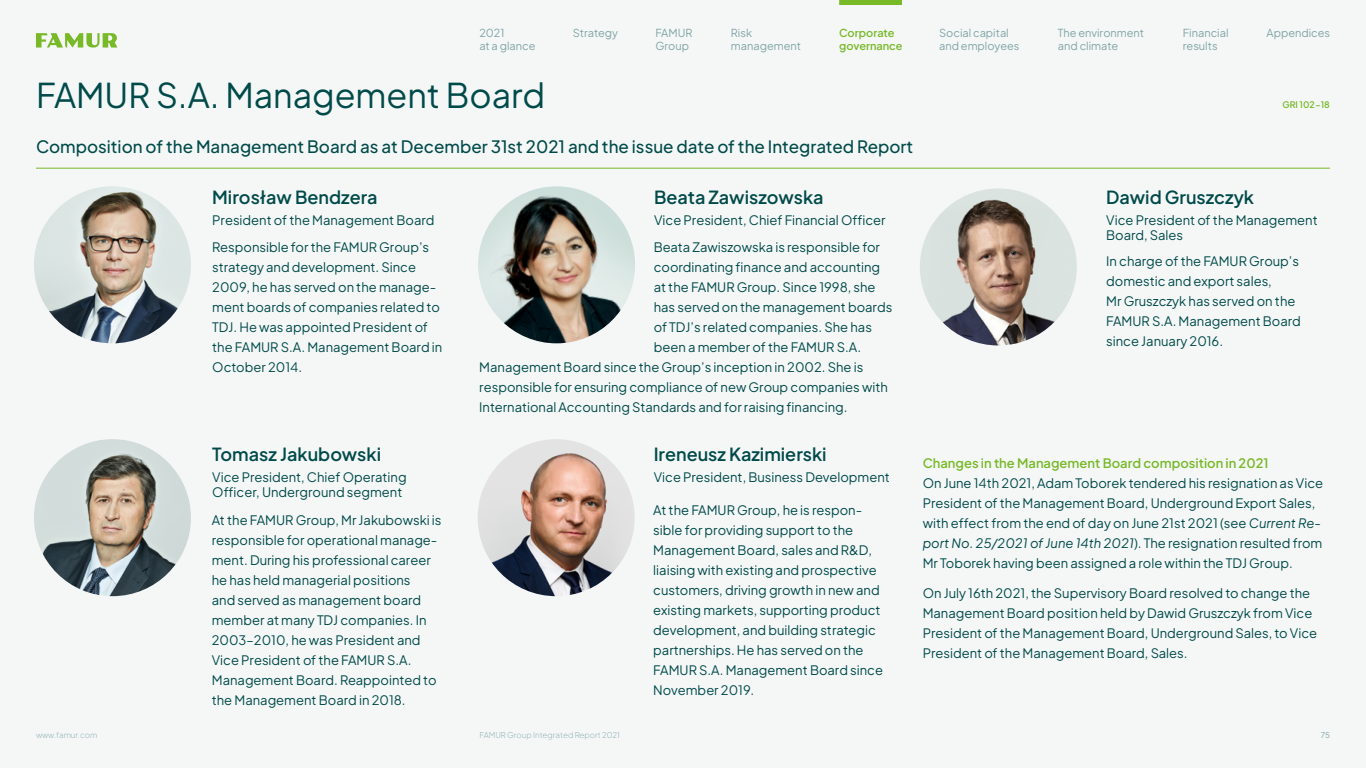
<style>
.page{position:relative;width:1366px;height:768px;background:#f5f7f7}
.page>*{position:absolute;margin:0;border:0;box-sizing:border-box;transform-origin:0 0}
.t1{font:34px "Plus Jakarta Sans";color:#004a49}
.t2{font:600 18px "Plus Jakarta Sans";color:#004a49}
.t3{font:500 17px "Plus Jakarta Sans";color:#004a49}
.t4{font:13px/20px "Plus Jakarta Sans";color:#004a49}
.t5{font:600 13px "Plus Jakarta Sans";color:#78b928}
.t6{font:11px/13px "Plus Jakarta Sans";color:#80a4a4}
.t7{font:600 11px/13px "Plus Jakarta Sans";color:#78b928}
.t8{font:600 9px "Plus Jakarta Sans";color:#78b928}
.t9{font:200 8px "Plus Jakarta Sans";color:#80a4a4}
.t10{font:8px "Plus Jakarta Sans";color:#80a4a4}
.s1{font-style:italic}
</style>
<div class="page">
<svg style="left:36px;top:33px;width:81px;height:15px"></svg>
<hr style="left:36px;top:168px;width:1294px;height:1px;background:#78b928">
<img style="left:34px;top:186px;width:157px;height:157px;border-radius:79px">
<img style="left:920px;top:188px;width:157px;height:157px;border-radius:79px">
<img style="left:34px;top:439px;width:157px;height:157px;border-radius:79px">
<img style="left:478px;top:186px;width:157px;height:157px;border-radius:79px">
<img style="left:478px;top:439px;width:157px;height:157px;border-radius:79px">
<div style="left:839px;top:0;width:63px;height:5px;background:#78b928"></div>
<p class="t6" style="left:479px;top:25px;width:58px">2021<br>at a glance</p>
<p class="t6" style="left:1183px;top:25px;width:47px">Financial results</p>
<p class="t6" style="left:573px;top:25px;width:47px">Strategy</p>
<p class="t6" style="left:655px;top:25px;width:38px">FAMUR<br>Group</p>
<p class="t6" style="left:731px;top:25px;width:72px">Risk management</p>
<p class="t7" style="left:839px;top:25px;width:65px">Corporate governance</p>
<p class="t6" style="left:939px;top:25px;width:71px">Social capital</p>
<p class="t6" style="left:1267px;top:25px;width:65px">Appendices</p>
<p class="t6" style="left:939px;top:38px;width:82px">and employees</p>
<p class="t6" style="left:1058px;top:25px;width:88px">The environment and climate</p>
<h1 class="t1" style="left:36px;top:68px;width:511px">FAMUR S.A. Management Board</h1>
<h3 class="t3" style="left:36px;top:133px;width:879px">Composition of the Management Board as at December 31st 2021 and the issue date of the Integrated Report</h3>
<p class="t8" style="left:1282px;top:97px;width:49px">GRI 102-18</p>
<h2 class="t2" style="left:212px;top:183px;width:167px">Mirosław Bendzera</h2>
<p class="t4" style="left:212px;top:236px;width:232px">Responsible for the FAMUR Group’s strategy and development. Since<br>2009, he has served on the manage&shy;ment boards of companies related to<br>TDJ. He was appointed President of the FAMUR S.A. Management Board in<br>October 2014.</p>
<p class="t4" style="left:212px;top:209px;width:224px">President of the Management Board</p>
<h2 class="t2" style="left:654px;top:183px;width:171px">Beata Zawiszowska</h2>
<p class="t4" style="left:654px;top:236px;width:240px">Beata Zawiszowska is responsible for coordinating finance and accounting at the FAMUR Group. Since 1998, she has served on the management boards of TDJ’s related companies. She has been a member of the FAMUR S.A.</p>
<p class="t4" style="left:654px;top:209px;width:233px">Vice President, Chief Financial Officer</p>
<p class="t4" style="left:479px;top:356px;width:410px">Management Board since the Group’s inception in 2002. She is responsible for ensuring compliance of new Group companies with<br>International Accounting Standards and for raising financing.</p>
<h2 class="t2" style="left:1106px;top:183px;width:149px">Dawid Gruszczyk</h2>
<p class="t4" style="left:1106px;top:211px;width:213px;line-height:15px">Vice President of the Management<br>Board, Sales</p>
<p class="t4" style="left:1106px;top:250px;width:196px">In charge of the FAMUR Group’s domestic and export sales,<br>Mr Gruszczyk has served on the<br>FAMUR S.A. Management Board since January 2016.</p>
<h2 class="t2" style="left:212px;top:440px;width:170px">Tomasz Jakubowski</h2>
<p class="t4" style="left:212px;top:468px;width:196px;line-height:15px">Vice President, Chief Operating<br>Officer, Underground segment</p>
<p class="t4" style="left:212px;top:509px;width:231px">At the FAMUR Group, Mr Jakubowski is responsible for operational manage&shy;ment. During his professional career he has held managerial positions<br>and served as management board member at many TDJ companies. In 2003–2010, he was President and Vice President of the FAMUR S.A.<br>Management Board. Reappointed to the Management Board in 2018.</p>
<h2 class="t2" style="left:654px;top:440px;width:174px">Ireneusz Kazimierski</h2>
<p class="t4" style="left:654px;top:466px;width:238px">Vice President, Business Development</p>
<p class="t4" style="left:653px;top:499px;width:231px">At the FAMUR Group, he is respon&shy;sible for providing support to the Management Board, sales and R&amp;D, liaising with existing and prospective customers, driving growth in new and existing markets, supporting product development, and building strategic partnerships. He has served on the FAMUR S.A. Management Board since November 2019.</p>
<p class="t5" style="left:923px;top:452px;width:347px">Changes in the Management Board composition in 2021</p>
<p class="t4" style="left:923px;top:472px;width:402px">On June 14th 2021, Adam Toborek tendered his resignation as Vice President of the Management Board, Underground Export Sales, with effect from the end of day on June 21st 2021 (see <span class="s1">Current Re&shy;port No. 25/2021 of June 14th 2021</span>). The resignation resulted from Mr Toborek having been assigned a role within the TDJ Group.</p>
<p class="t4" style="left:923px;top:582px;width:396px">On July 16th 2021, the Supervisory Board resolved to change the Management Board position held by Dawid Gruszczyk from Vice President of the Management Board, Underground Sales, to Vice President of the Management Board, Sales.</p>
<p class="t9" style="left:36px;top:728px;width:63px">www.famur.com</p>
<p class="t9" style="left:479px;top:728px;width:142px">FAMUR Group Integrated Report 2021</p>
<p class="t10" style="left:1321px;top:728px;width:11px">75</p>
</div>
